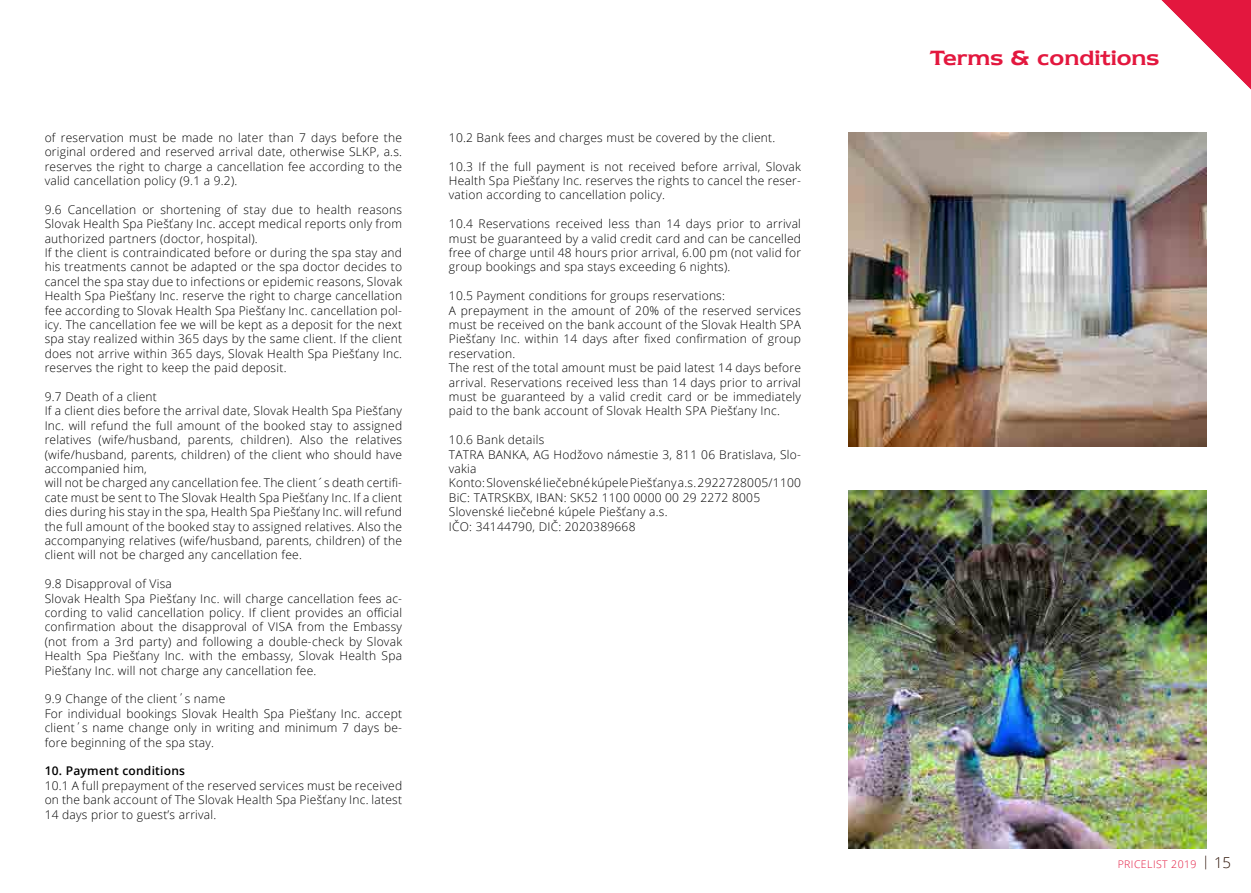
<style>
.page{position:relative;width:1251px;height:893px;background:#fff}
.page>*{position:absolute;margin:0;border:0;box-sizing:border-box;transform-origin:0 0}
.t1{font:24px "Newtext Demi";color:#e3173e}
.t2{font:300 12px/14.4px "Open Sans";letter-spacing:.02em;color:#000}
.t3{font:600 12px "Open Sans";letter-spacing:.02em;color:#000}
.t4{font:300 10.5px "Open Sans";letter-spacing:.04em;color:#e3173e}
.s1{font-size:15px;color:#290e00}
</style>
<div class="page">
<svg style="left:1161px;top:0;width:89px;height:89px"></svg>
<img style="left:848px;top:490px;width:357px;height:358px">
<img style="left:848px;top:133px;width:357px;height:313px">
<p class="t2" style="left:45px;top:130px;width:359px;text-align:justify">of reservation must be made no later than 7 days before the original ordered and reserved arrival date, otherwise SLKP, a.s. reserves the right to charge a cancellation fee according to the valid cancellation policy (9.1 a 9.2).</p>
<p class="t2" style="left:45px;top:202px;width:359px">9.6 Cancellation or shortening of stay due to health reasons Slovak Health Spa Piešťany Inc. accept medical reports only from authorized partners (doctor, hospital).<br>If the client is contraindicated before or during the spa stay and his treatments cannot be adapted or the spa doctor decides to cancel the spa stay due to infections or epidemic reasons, Slovak Health Spa Piešťany Inc. reserve the right to charge cancellation fee according to Slovak Health Spa Piešťany Inc. cancellation pol&shy;icy. The cancellation fee we will be kept as a deposit for the next spa stay realized within 365 days by the same client. If the client does not arrive within 365 days, Slovak Health Spa Piešťany Inc. reserves the right to keep the paid deposit.</p>
<p class="t2" style="left:45px;top:389px;width:359px">9.7 Death of a client<br>If a client dies before the arrival date, Slovak Health Spa Piešťany Inc. will refund the full amount of the booked stay to assigned relatives (wife/husband, parents, children). Also the relatives (wife/husband, parents, children) of the client who should have accompanied him,<br>will not be charged any cancellation fee. The client´s death certifi&shy;cate must be sent to The Slovak Health Spa Piešťany Inc. If a client dies during his stay in the spa, Health Spa Piešťany Inc. will refund the full amount of the booked stay to assigned relatives. Also the accompanying relatives (wife/husband, parents, children) of the client will not be charged any cancellation fee.</p>
<p class="t2" style="left:45px;top:576px;width:359px">9.8 Disapproval of Visa<br>Slovak Health Spa Piešťany Inc. will charge cancellation fees ac&shy;cording to valid cancellation policy. If client provides an official confirmation about the disapproval of VISA from the Embassy (not from a 3rd party) and following a double-check by Slovak Health Spa Piešťany Inc. with the embassy, Slovak Health Spa Piešťany Inc. will not charge any cancellation fee.</p>
<p class="t2" style="left:45px;top:691px;width:359px">9.9 Change of the client΄s name<br>For individual bookings Slovak Health Spa Piešťany Inc. accept client΄s name change only in writing and minimum 7 days be&shy;fore beginning of the spa stay.</p>
<p class="t3" style="left:45px;top:763px;width:142px">10. Payment conditions</p>
<p class="t2" style="left:45px;top:778px;width:359px;text-align:justify">10.1 A full prepayment of the reserved services must be received on the bank account of The Slovak Health Spa Piešťany Inc. latest 14 days prior to guest’s arrival.</p>
<p class="t2" style="left:449px;top:130px;width:328px">10.2 Bank fees and charges must be covered by the client.</p>
<p class="t2" style="left:449px;top:159px;width:353px;text-align:justify">10.3 If the full payment is not received before arrival, Slovak Health Spa Piešťany Inc. reserves the rights to cancel the reser&shy;vation according to cancellation policy.</p>
<p class="t2" style="left:449px;top:216px;width:353px;text-align:justify">10.4 Reservations received less than 14 days prior to arrival must be guaranteed by a valid credit card and can be cancelled free of charge until 48 hours prior arrival, 6.00 pm (not valid for group bookings and spa stays exceeding 6 nights).</p>
<p class="t2" style="left:449px;top:288px;width:353px">10.5 Payment conditions for groups reservations:<br>A prepayment in the amount of 20% of the reserved services must be received on the bank account of the Slovak Health SPA Piešťany Inc. within 14 days after fixed confirmation of group reservation.<br>The rest of the total amount must be paid latest 14 days before arrival. Reservations received less than 14 days prior to arrival must be guaranteed by a valid credit card or be immediately paid to the bank account of Slovak Health SPA Piešťany Inc.</p>
<p class="t2" style="left:449px;top:432px;width:353px">10.6 Bank details<br>TATRA BANKA, AG Hodžovo námestie 3, 811 06 Bratislava, Slo&shy;vakia<br>Konto: Slovenské liečebné kúpele Piešťany a.s. 2922728005/1100<br>BiC: TATRSKBX, IBAN: SK52 1100 0000 00 29 2272 8005<br>Slovenské liečebné kúpele Piešťany a.s.<br>IČO: 34144790, DIČ: 2020389668</p>
<h1 class="t1" style="left:930px;top:44px;width:231px">Terms &amp; conditions</h1>
<p class="t4" style="left:1117px;top:856px;width:115px">PRICELIST 2019 <sup>|</sup> <span class="s1">15</span></p>
</div>
